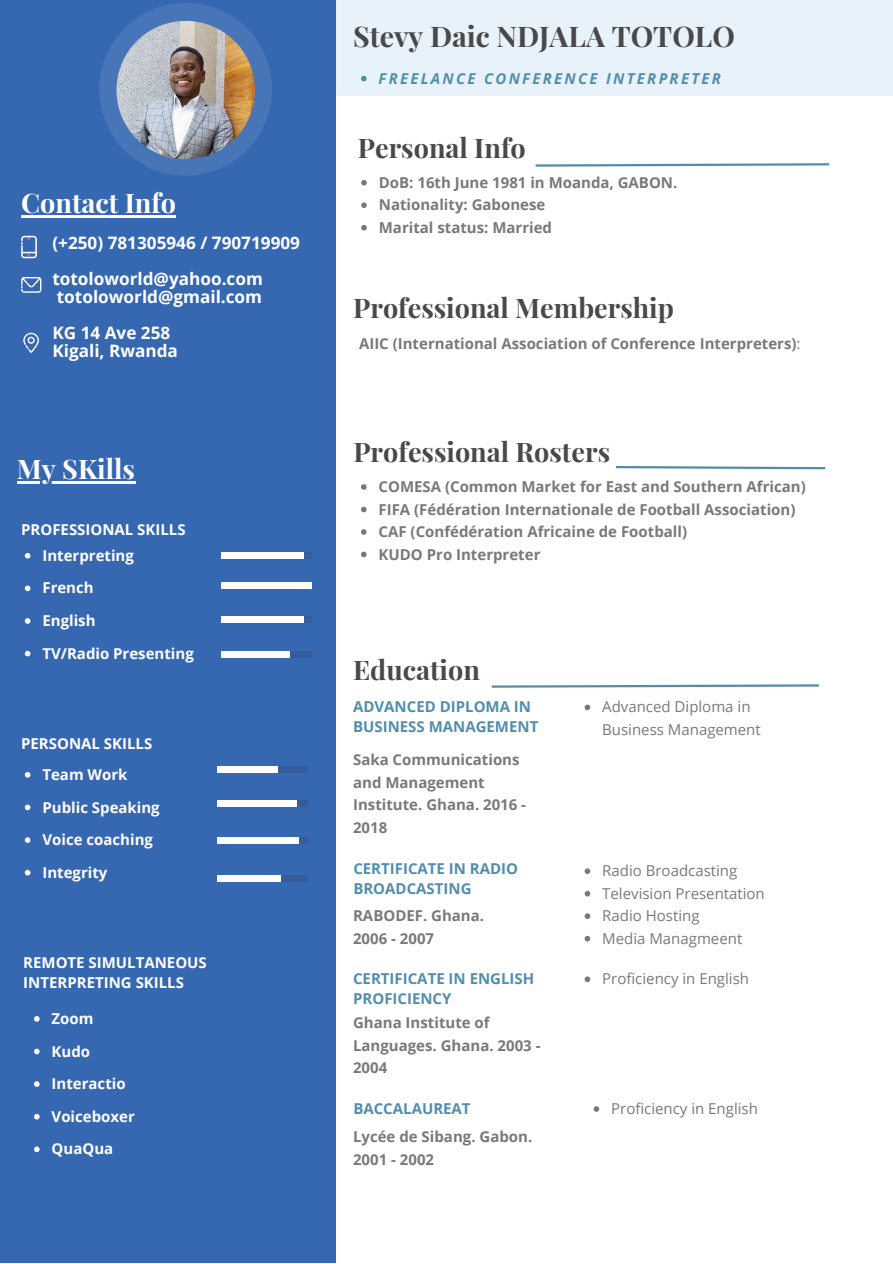
<style>
.page{position:relative;width:893px;height:1264px;background:#fff}
.page>*{position:absolute;margin:0;border:0;box-sizing:border-box;transform-origin:0 0}
.t1{font:700 28.5px "Playfair Display";color:#4a494a}
.t2{font:700 27px "Playfair Display";color:#4a494a}
.t3{font:700 27px "Playfair Display";color:#fff}
.t4{font:700 17.1px/36px "Open Sans";color:#fff}
.t5{font:700 15px/22.5px "Open Sans";color:#78797a}
.t6{font:700 15px/32.5px "Open Sans";color:#fff}
.t7{font:15px/22.5px "Open Sans";color:#78797a}
.t8{font:700 15px/20.2px "Open Sans";color:#518ead}
.t9{font:italic 700 15px "Open Sans";letter-spacing:.15em;color:#518ead}
.s1{font-weight:400}
</style>
<div class="page">
<div style="left:298px;top:0;width:594px;height:95px;background:#e8f2fb"></div>
<div style="left:0;top:0;width:335px;height:1262px;background:#3667b1"></div>
<div style="left:221px;top:552px;width:91px;height:7px;background:#365d99"></div>
<div style="left:221px;top:552px;width:82px;height:7px;background:#fff"></div>
<div style="left:217px;top:837px;width:91px;height:6px;background:#365d99"></div>
<div style="left:217px;top:837px;width:81px;height:6px;background:#fff"></div>
<div style="left:221px;top:582px;width:91px;height:6px;background:#fff"></div>
<div style="left:217px;top:766px;width:91px;height:6px;background:#365d99"></div>
<div style="left:217px;top:766px;width:60px;height:6px;background:#fff"></div>
<div style="left:221px;top:616px;width:91px;height:7px;background:#365d99"></div>
<div style="left:221px;top:616px;width:82px;height:7px;background:#fff"></div>
<div style="left:217px;top:800px;width:91px;height:6px;background:#365d99"></div>
<div style="left:217px;top:800px;width:79px;height:6px;background:#fff"></div>
<svg style="left:616px;top:466px;width:210px;height:4px"></svg>
<svg style="left:491px;top:684px;width:328px;height:4px"></svg>
<div style="left:99px;top:3px;width:173px;height:173px;background:#4875b8;border-radius:50%"></div>
<img style="left:116px;top:21px;width:139px;height:138px;border-radius:50%">
<svg style="left:21px;top:236px;width:16px;height:22px"></svg>
<svg style="left:21px;top:277px;width:20px;height:16px"></svg>
<svg style="left:23px;top:333px;width:16px;height:20px"></svg>
<svg style="left:361px;top:76px;width:5px;height:5px"></svg>
<hr style="left:17px;top:481px;width:118px;height:2px;background:#fff">
<svg style="left:25px;top:553px;width:5px;height:5px"></svg>
<svg style="left:25px;top:585px;width:5px;height:6px"></svg>
<svg style="left:25px;top:618px;width:5px;height:5px"></svg>
<svg style="left:25px;top:650px;width:5px;height:6px"></svg>
<svg style="left:25px;top:772px;width:5px;height:5px"></svg>
<svg style="left:25px;top:804px;width:5px;height:6px"></svg>
<svg style="left:25px;top:837px;width:5px;height:5px"></svg>
<svg style="left:25px;top:869px;width:5px;height:6px"></svg>
<hr style="left:21px;top:215px;width:155px;height:2px;background:#fff">
<svg style="left:584px;top:704px;width:6px;height:6px"></svg>
<svg style="left:584px;top:868px;width:6px;height:6px"></svg>
<svg style="left:584px;top:890px;width:6px;height:6px"></svg>
<svg style="left:584px;top:913px;width:6px;height:6px"></svg>
<svg style="left:584px;top:935px;width:6px;height:6px"></svg>
<svg style="left:361px;top:180px;width:6px;height:5px"></svg>
<svg style="left:361px;top:202px;width:6px;height:6px"></svg>
<svg style="left:361px;top:225px;width:6px;height:5px"></svg>
<svg style="left:535px;top:163px;width:295px;height:4px"></svg>
<svg style="left:361px;top:484px;width:5px;height:6px"></svg>
<svg style="left:361px;top:506px;width:5px;height:6px"></svg>
<svg style="left:361px;top:529px;width:5px;height:6px"></svg>
<svg style="left:361px;top:551px;width:5px;height:6px"></svg>
<div style="left:221px;top:651px;width:91px;height:6px;background:#365d99"></div>
<div style="left:221px;top:651px;width:68px;height:6px;background:#fff"></div>
<div style="left:217px;top:875px;width:91px;height:6px;background:#365d99"></div>
<div style="left:217px;top:875px;width:64px;height:6px;background:#fff"></div>
<svg style="left:584px;top:976px;width:6px;height:6px"></svg>
<svg style="left:593px;top:1106px;width:6px;height:5px"></svg>
<svg style="left:34px;top:1016px;width:6px;height:5px"></svg>
<svg style="left:34px;top:1048px;width:6px;height:6px"></svg>
<svg style="left:34px;top:1081px;width:6px;height:5px"></svg>
<svg style="left:34px;top:1113px;width:6px;height:6px"></svg>
<svg style="left:34px;top:1146px;width:6px;height:6px"></svg>
<h1 class="t1" style="left:353px;top:17px;width:383px">Stevy Daic NDJALA TOTOLO</h1>
<p class="t9" style="left:378px;top:68px;width:344px">FREELANCE CONFERENCE INTERPRETER</p>
<h2 class="t2" style="left:358px;top:129px;width:169px">Personal Info</h2>
<p class="t5" style="left:379px;top:171px;width:300px">DoB: 16th June 1981 in Moanda, GABON.<br>Nationality: Gabonese<br>Marital status: Married</p>
<h2 class="t3" style="left:21px;top:183px;width:156px">Contact Info</h2>
<p class="t4" style="left:52px;top:224px;width:249px">(+250) 781305946 / 790719909 totoloworld@yahoo.com</p>
<p class="t4" style="left:52px;top:278px;width:211px">totoloworld@gmail.com<br>KG 14 Ave 258</p>
<p class="t4" style="left:52px;top:332px;width:127px">Kigali, Rwanda</p>
<p class="t5" style="left:359px;top:332px;width:443px">AIIC (International Association of Conference Interpreters)<span class="s1">:</span></p>
<h2 class="t2" style="left:353px;top:289px;width:322px">Professional Membership</h2>
<h2 class="t3" style="left:17px;top:449px;width:120px">My SKills</h2>
<p class="t6" style="left:21px;top:513px;width:166px">PROFESSIONAL SKILLS</p>
<p class="t6" style="left:42px;top:538px;width:153px">Interpreting<br>French<br>English<br>TV/Radio Presenting</p>
<p class="t6" style="left:21px;top:727px;width:133px">PERSONAL SKILLS</p>
<p class="t6" style="left:42px;top:757px;width:119px">Team Work<br>Public Speaking<br>Voice coaching<br>Integrity</p>
<p class="t6" style="left:23px;top:951px;width:185px;line-height:20.2px">REMOTE SIMULTANEOUS<br>INTERPRETING SKILLS</p>
<p class="t6" style="left:52px;top:1001px;width:85px">Zoom<br>Kudo<br>Interactio<br>Voiceboxer<br>QuaQua</p>
<h2 class="t2" style="left:353px;top:432px;width:258px">Professional Rosters</h2>
<p class="t5" style="left:378px;top:475px;width:428px">COMESA (Common Market for East and Southern African)<br>FIFA (Fédération Internationale de Football Association)<br>CAF (Confédération Africaine de Football)<br>KUDO Pro Interpreter</p>
<h2 class="t2" style="left:353px;top:650px;width:128px">Education</h2>
<p class="t8" style="left:353px;top:695px;width:187px">ADVANCED DIPLOMA IN<br>BUSINESS MANAGEMENT</p>
<p class="t5" style="left:353px;top:748px;width:174px">Saka Communications and Management<br>Institute. Ghana. 2016 -<br>2018</p>
<p class="t8" style="left:353px;top:857px;width:166px">CERTIFICATE IN RADIO<br>BROADCASTING</p>
<p class="t5" style="left:353px;top:904px;width:132px">RABODEF. Ghana.<br>2006 - 2007</p>
<p class="t8" style="left:353px;top:968px;width:183px">CERTIFICATE IN ENGLISH<br>PROFICIENCY</p>
<p class="t5" style="left:353px;top:1011px;width:189px">Ghana Institute of<br>Languages. Ghana. 2003 -<br>2004</p>
<p class="t8" style="left:353px;top:1098px;width:119px">BACCALAUREAT</p>
<p class="t5" style="left:353px;top:1125px;width:181px">Lycée de Sibang. Gabon.<br>2001 - 2002</p>
<p class="t7" style="left:602px;top:695px;width:160px">Advanced Diploma in<br>Business Management</p>
<p class="t7" style="left:602px;top:859px;width:164px">Radio Broadcasting<br>Television Presentation<br>Radio Hosting<br>Media Managmeent</p>
<p class="t7" style="left:602px;top:967px;width:148px">Proficiency in English</p>
<p class="t7" style="left:611px;top:1096px;width:148px">Proficiency in English</p>
</div>
